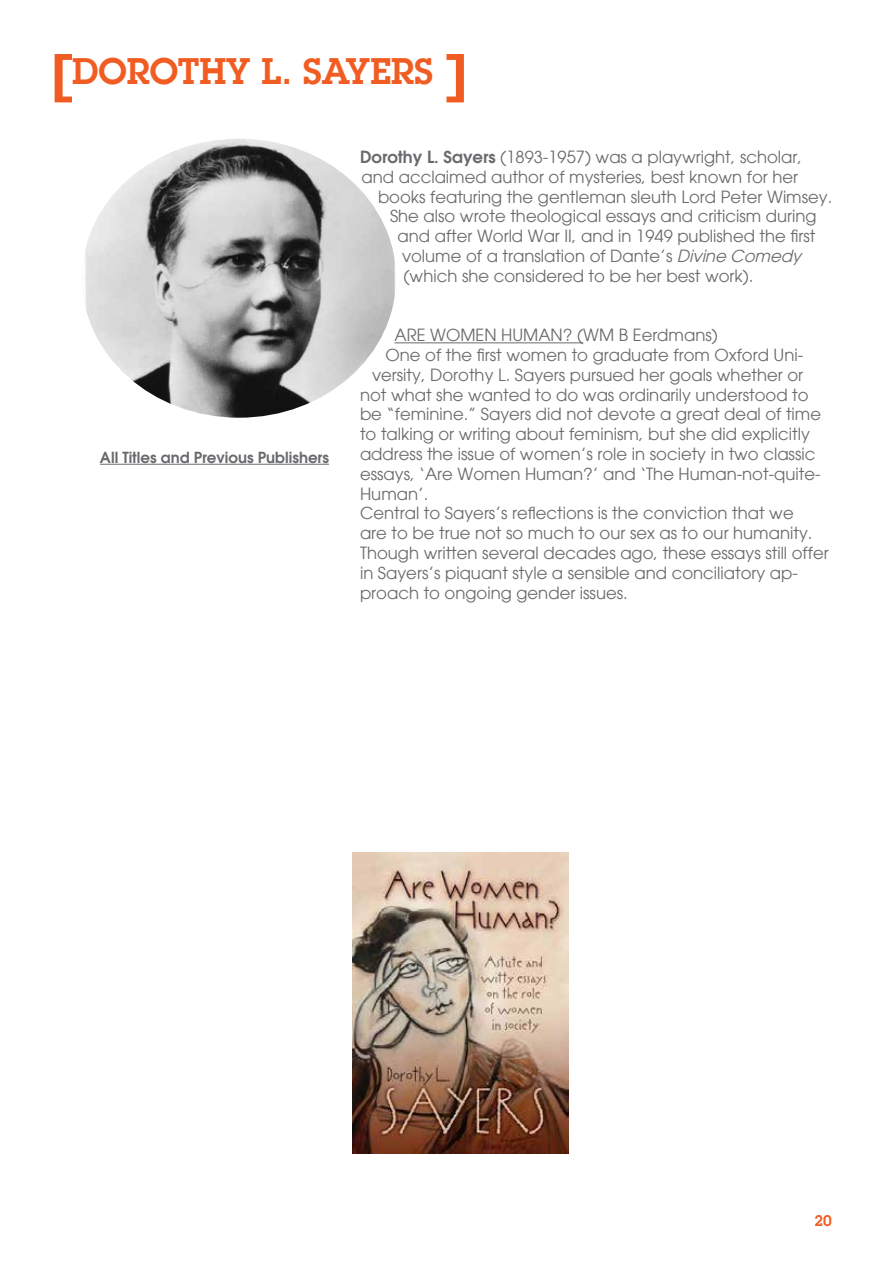
<style>
.page{position:relative;width:893px;height:1263px;background:#fff}
.page>*{position:absolute;margin:0;border:0;box-sizing:border-box;transform-origin:0 0}
.t1{font:600 36px "Lubalin Graph";color:#f15c22}
.t2{font:16.5px "Avant Garde";color:#696a6d}
.t3{font:600 15px "Avant Garde";color:#696a6d}
.t4{font:600 15px "Lubalin Graph";color:#f15c22}
.s1{font-weight:600}
.s2{font-style:italic}
</style>
<div class="page">
<hr style="left:394px;top:342px;width:189px;height:1px;background:#696a6d">
<svg style="left:55px;top:54px;width:17px;height:48px"></svg>
<svg style="left:446px;top:54px;width:18px;height:48px"></svg>
<hr style="left:100px;top:464px;width:229px;height:1px;background:#696a6d">
<img style="left:352px;top:852px;width:216px;height:301px">
<img style="left:85px;top:139px;width:311px;height:279px">
<h1 class="t1" style="left:72px;top:48px;width:363px">DOROTHY L. SAYERS</h1>
<p class="t3" style="left:100px;top:447px;width:231px">All Titles and Previous Publishers</p>
<p class="t2" style="left:360px;top:147px;width:444px"><span class="s1">Dorothy L. Sayers</span> (1893-1957) was a playwright, scholar,</p>
<p class="t2" style="left:362px;top:167px;width:438px">and acclaimed author of mysteries, best known for her</p>
<p class="t2" style="left:378px;top:187px;width:456px">books featuring the gentleman sleuth Lord Peter Wimsey.</p>
<p class="t2" style="left:390px;top:207px;width:428px">She also wrote theological essays and criticism during</p>
<p class="t2" style="left:398px;top:226px;width:419px">and after World War II, and in 1949 published the first</p>
<p class="t2" style="left:402px;top:246px;width:405px">volume of a translation of Dante’s <span class="s2">Divine Comedy</span></p>
<p class="t2" style="left:403px;top:266px;width:351px">(which she considered to be her best work).</p>
<p class="t2" style="left:395px;top:325px;width:325px">ARE WOMEN HUMAN? (WM B Eerdmans)</p>
<p class="t2" style="left:386px;top:345px;width:419px">One of the first women to graduate from Oxford Uni-</p>
<p class="t2" style="left:372px;top:365px;width:433px">versity, Dorothy L. Sayers pursued her goals whether or</p>
<p class="t2" style="left:360px;top:385px;width:450px">not what she wanted to do was ordinarily understood to</p>
<p class="t2" style="left:360px;top:405px;width:463px">be “feminine.” Sayers did not devote a great deal of time</p>
<p class="t2" style="left:360px;top:424px;width:451px">to talking or writing about feminism, but she did explicitly</p>
<p class="t2" style="left:360px;top:444px;width:457px">address the issue of women’s role in society in two classic</p>
<p class="t2" style="left:360px;top:464px;width:462px">essays, ‘Are Women Human?’ and ‘The Human-not-quite-</p>
<p class="t2" style="left:360px;top:484px;width:70px">Human’.</p>
<p class="t2" style="left:360px;top:504px;width:435px">Central to Sayers’s reflections is the conviction that we</p>
<p class="t2" style="left:360px;top:523px;width:454px">are to be true not so much to our sex as to our humanity.</p>
<p class="t2" style="left:360px;top:543px;width:470px">Though written several decades ago, these essays still offer</p>
<p class="t2" style="left:360px;top:563px;width:439px">in Sayers’s piquant style a sensible and conciliatory ap-</p>
<p class="t2" style="left:360px;top:583px;width:269px">proach to ongoing gender issues.</p>
<p class="t4" style="left:814px;top:1211px;width:19px">20</p>
</div>
